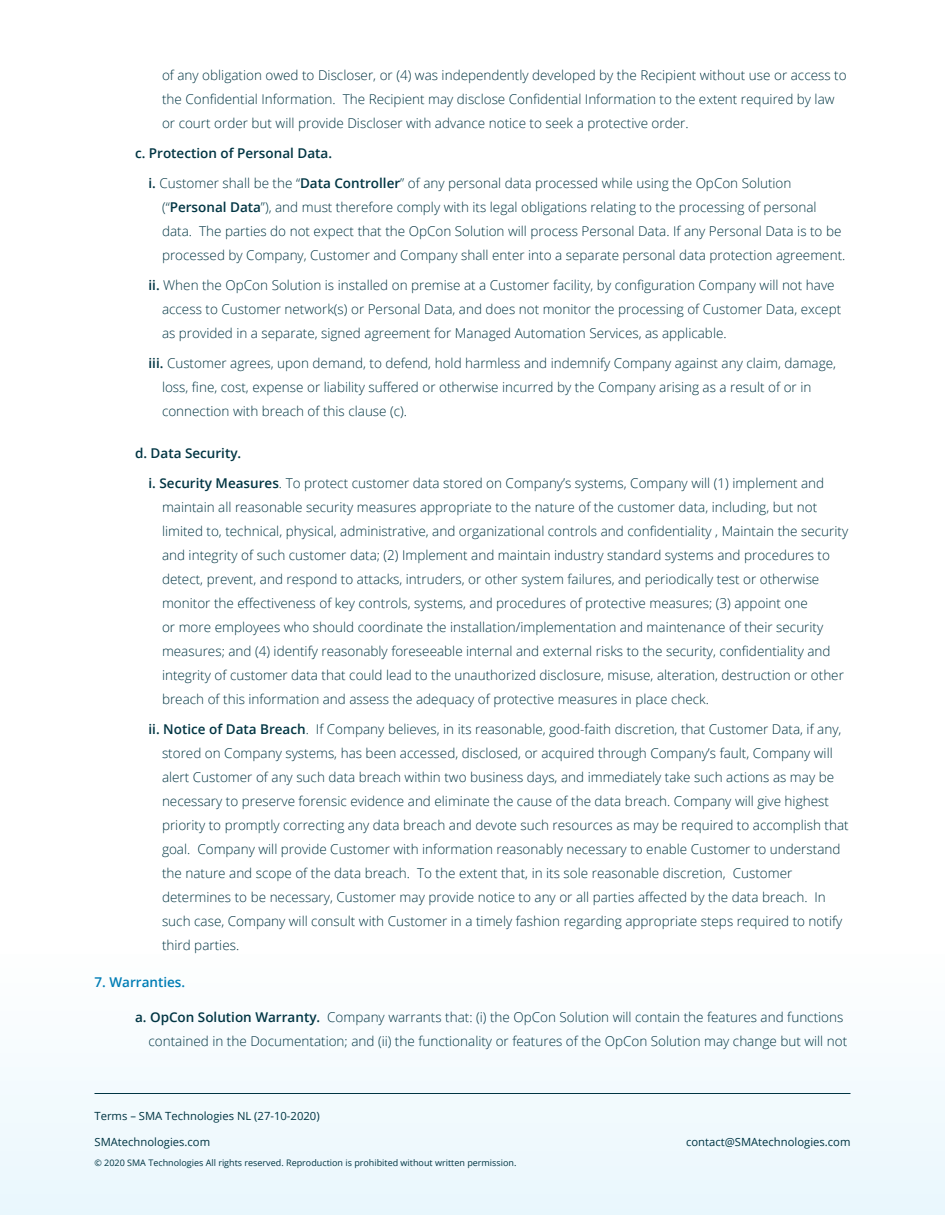
<style>
.page{position:relative;width:945px;height:1215px;background:#fff}
.page>*{position:absolute;margin:0;border:0;box-sizing:border-box;transform-origin:0 0}
.t1{font:300 13.5px/24px "Open Sans";color:#003543}
.t2{font:600 13.5px "Open Sans";color:#003543}
.t3{font:600 13.5px "Open Sans";color:#007db5}
.t4{font:11.25px "Open Sans";color:#003543}
.t5{font:9px "Open Sans";color:#003543}
.s1{font-weight:600}
</style>
<div class="page">
<div style="left:0;top:806px;width:945px;height:409px;background:linear-gradient(to right,#f8fcfe,#f8fcfe)"></div>
<hr style="left:94px;top:1093px;width:756px;height:1px;background:#003543">
<p class="t1" style="left:162px;top:62px;width:686px">of any obligation owed to Discloser, or (4) was independently developed by the Recipient without use or access to the Confidential Information. The Recipient may disclose Confidential Information to the extent required by law or court order but will provide Discloser with advance notice to seek a protective order.</p>
<p class="t2" style="left:135px;top:143px;width:199px">c. Protection of Personal Data.</p>
<p class="t1" style="left:162px;top:170px;width:685px;text-indent:-14px"><span class="s1">i.</span> Customer shall be the “<span class="s1">Data Controller</span>” of any personal data processed while using the OpCon Solution (“<span class="s1">Personal Data</span>”), and must therefore comply with its legal obligations relating to the processing of personal data. The parties do not expect that the OpCon Solution will process Personal Data. If any Personal Data is to be processed by Company, Customer and Company shall enter into a separate personal data protection agreement.</p>
<p class="t1" style="left:162px;top:272px;width:681px;text-indent:-14px"><span class="s1">ii.</span> When the OpCon Solution is installed on premise at a Customer facility, by configuration Company will not have access to Customer network(s) or Personal Data, and does not monitor the processing of Customer Data, except as provided in a separate, signed agreement for Managed Automation Services, as applicable.</p>
<p class="t1" style="left:162px;top:350px;width:676px;text-indent:-14px"><span class="s1">iii.</span> Customer agrees, upon demand, to defend, hold harmless and indemnify Company against any claim, damage, loss, fine, cost, expense or liability suffered or otherwise incurred by the Company arising as a result of or in connection with breach of this clause (c).</p>
<p class="t2" style="left:135px;top:443px;width:108px">d. Data Security.</p>
<p class="t1" style="left:162px;top:470px;width:688px;text-indent:-14px"><span class="s1">i. Security Measures</span>. To protect customer data stored on Company’s systems, Company will (1) implement and maintain all reasonable security measures appropriate to the nature of the customer data, including, but not limited to, technical, physical, administrative, and organizational controls and confidentiality , Maintain the security and integrity of such customer data; (2) Implement and maintain industry standard systems and procedures to detect, prevent, and respond to attacks, intruders, or other system failures, and periodically test or otherwise monitor the effectiveness of key controls, systems, and procedures of protective measures; (3) appoint one<br>or more employees who should coordinate the installation/implementation and maintenance of their security measures; and (4) identify reasonably foreseeable internal and external risks to the security, confidentiality and integrity of customer data that could lead to the unauthorized disclosure, misuse, alteration, destruction or other breach of this information and assess the adequacy of protective measures in place check.</p>
<p class="t1" style="left:162px;top:716px;width:688px;text-indent:-14px"><span class="s1">ii. Notice of Data Breach</span>. If Company believes, in its reasonable, good-faith discretion, that Customer Data, if any, stored on Company systems, has been accessed, disclosed, or acquired through Company’s fault, Company will alert Customer of any such data breach within two business days, and immediately take such actions as may be necessary to preserve forensic evidence and eliminate the cause of the data breach. Company will give highest priority to promptly correcting any data breach and devote such resources as may be required to accomplish that goal. Company will provide Customer with information reasonably necessary to enable Customer to understand the nature and scope of the data breach. To the extent that, in its sole reasonable discretion, Customer determines to be necessary, Customer may provide notice to any or all parties affected by the data breach. In such case, Company will consult with Customer in a timely fashion regarding appropriate steps required to notify third parties.</p>
<p class="t3" style="left:94px;top:973px;width:92px">7. Warranties.</p>
<p class="t1" style="left:135px;top:1004px;width:714px;text-align:right"><span class="s1">a. OpCon Solution Warranty.</span> Company warrants that: (i) the OpCon Solution will contain the features and functions contained in the Documentation; and (ii) the functionality or features of the OpCon Solution may change but will not</p>
<p class="t4" style="left:94px;top:1108px;width:227px">Terms – SMA Technologies NL (27-10-2020)</p>
<p class="t4" style="left:94px;top:1134px;width:117px">SMAtechnologies.com</p>
<p class="t5" style="left:94px;top:1156px;width:423px">© 2020 SMA Technologies All rights reserved. Reproduction is prohibited without written permission.</p>
<p class="t4" style="left:686px;top:1134px;width:166px">contact@SMAtechnologies.com</p>
</div>
